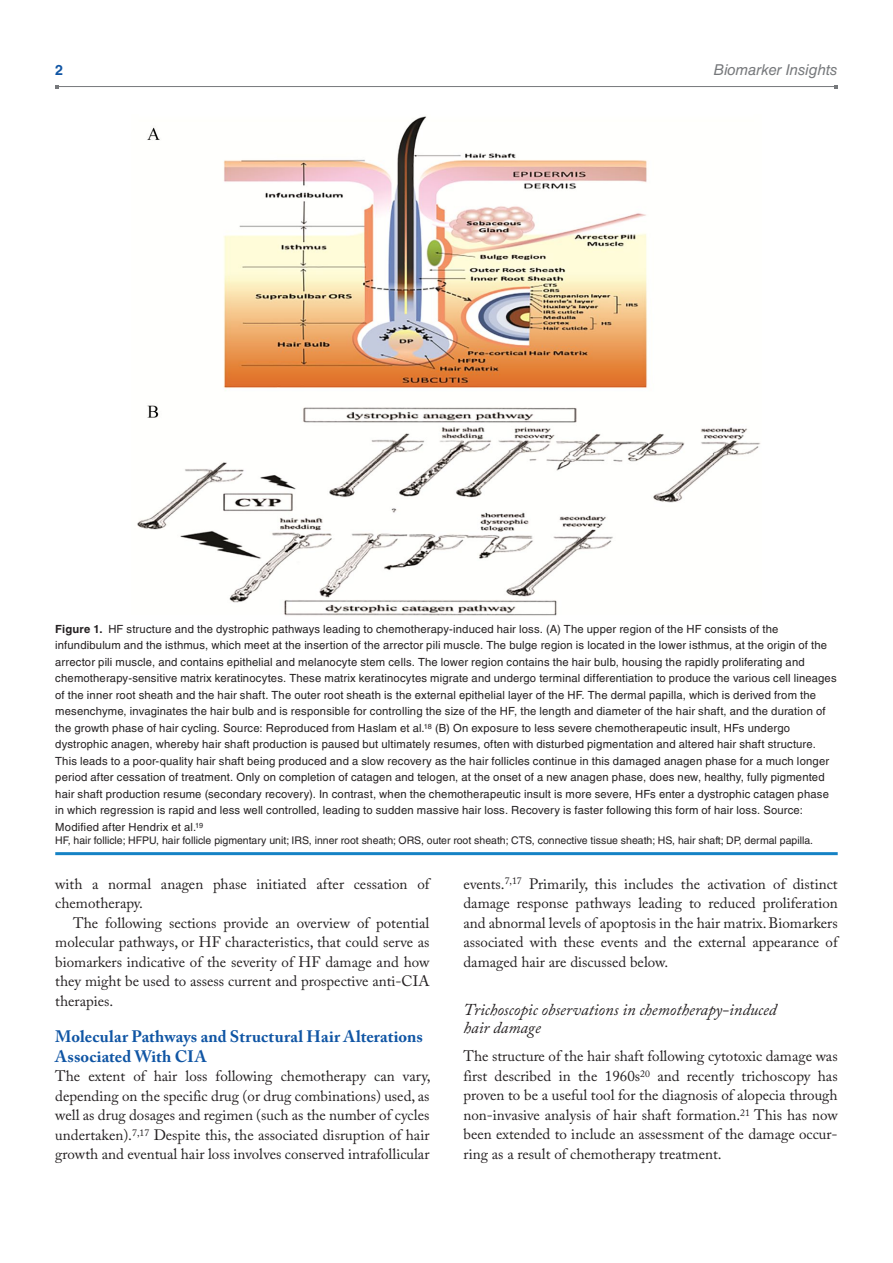
<style>
.page{position:relative;width:893px;height:1263px;background:#fff}
.page>*{position:absolute;margin:0;border:0;box-sizing:border-box;transform-origin:0 0}
.t1{font:700 16.5px/19.5px "Adobe Caslon Pro";letter-spacing:.005em;color:#1055a4}
.t2{font:italic 16.5px/18px "Adobe Caslon Pro";color:#231f20}
.t3{font:15px/19.5px "Adobe Caslon Pro";color:#231f20;text-align:justify}
.t4{font:italic 15px "Helvetica LT Std";letter-spacing:-.005em;color:#76787b}
.t5{font:700 14.25px "Helvetica LT Std";color:#1055a4}
.t6{font:11.25px/16.5px "Helvetica LT Std";letter-spacing:.015em;color:#231f20}
.t7{font:10.5px "Helvetica LT Std";color:#231f20}
.s1{font-weight:700}
</style>
<div class="page">
<hr style="left:57px;top:86px;width:779px;height:1px;background:#76787b">
<hr style="left:55px;top:852px;width:783px;height:3px;background:#1582c5">
<img style="left:137px;top:116px;width:624px;height:500px">
<p class="t5" style="left:55px;top:61px;width:9px">2</p>
<h2 class="t4" style="left:714px;top:61px;width:126px">Biomarker Insights</h2>
<p class="t6" style="left:55px;top:621px;width:783px"><span class="s1">Figure 1.</span> HF structure and the dystrophic pathways leading to chemotherapy-induced hair loss. (A) The upper region of the HF consists of the infundibulum and the isthmus, which meet at the insertion of the arrector pili muscle. The bulge region is located in the lower isthmus, at the origin of the arrector pili muscle, and contains epithelial and melanocyte stem cells. The lower region contains the hair bulb, housing the rapidly proliferating and chemotherapy-sensitive matrix keratinocytes. These matrix keratinocytes migrate and undergo terminal differentiation to produce the various cell lineages of the inner root sheath and the hair shaft. The outer root sheath is the external epithelial layer of the HF. The dermal papilla, which is derived from the mesenchyme, invaginates the hair bulb and is responsible for controlling the size of the HF, the length and diameter of the hair shaft, and the duration of the growth phase of hair cycling. Source: Reproduced from Haslam et al.<sup>18</sup> (B) On exposure to less severe chemotherapeutic insult, HFs undergo dystrophic anagen, whereby hair shaft production is paused but ultimately resumes, often with disturbed pigmentation and altered hair shaft structure.<br>This leads to a poor-quality hair shaft being produced and a slow recovery as the hair follicles continue in this damaged anagen phase for a much longer period after cessation of treatment. Only on completion of catagen and telogen, at the onset of a new anagen phase, does new, healthy, fully pigmented hair shaft production resume (secondary recovery). In contrast, when the chemotherapeutic insult is more severe, HFs enter a dystrophic catagen phase in which regression is rapid and less well controlled, leading to sudden massive hair loss. Recovery is faster following this form of hair loss. Source:<br>Modified after Hendrix et al.<sup>19</sup></p>
<p class="t7" style="left:55px;top:834px;width:759px">HF, hair follicle; HFPU, hair follicle pigmentary unit; IRS, inner root sheath; ORS, outer root sheath; CTS, connective tissue sheath; HS, hair shaft; DP, dermal papilla.</p>
<h2 class="t3" style="left:55px;top:874px;width:376px">with a normal anagen phase initiated after cessation of chemotherapy.</h2>
<p class="t3" style="left:55px;top:913px;width:376px;text-indent:18px">The following sections provide an overview of potential molecular pathways, or HF characteristics, that could serve as biomarkers indicative of the severity of HF damage and how they might be used to assess current and prospective anti-CIA therapies.</p>
<h1 class="t1" style="left:55px;top:1027px;width:369px">Molecular Pathways and Structural Hair Alterations<br>Associated With CIA</h1>
<p class="t3" style="left:55px;top:1066px;width:377px">The extent of hair loss following chemotherapy can vary, depending on the specific drug (or drug combinations) used, as well as drug dosages and regimen (such as the number of cycles undertaken).<sup>7,17</sup> Despite this, the associated disruption of hair growth and eventual hair loss involves conserved intrafollicular</p>
<p class="t3" style="left:463px;top:874px;width:376px">events.<sup>7,17</sup> Primarily, this includes the activation of distinct damage response pathways leading to reduced proliferation and abnormal levels of apoptosis in the hair matrix. Biomarkers associated with these events and the external appearance of damaged hair are discussed below.</p>
<h1 class="t2" style="left:463px;top:1000px;width:315px">Trichoscopic observations in chemotherapy-induced hair damage</h1>
<p class="t3" style="left:463px;top:1046px;width:376px">The structure of the hair shaft following cytotoxic damage was first described in the 1960s<sup>20</sup> and recently trichoscopy has proven to be a useful tool for the diagnosis of alopecia through non-invasive analysis of hair shaft formation.<sup>21</sup> This has now been extended to include an assessment of the damage occur&shy;ring as a result of chemotherapy treatment.</p>
</div>
